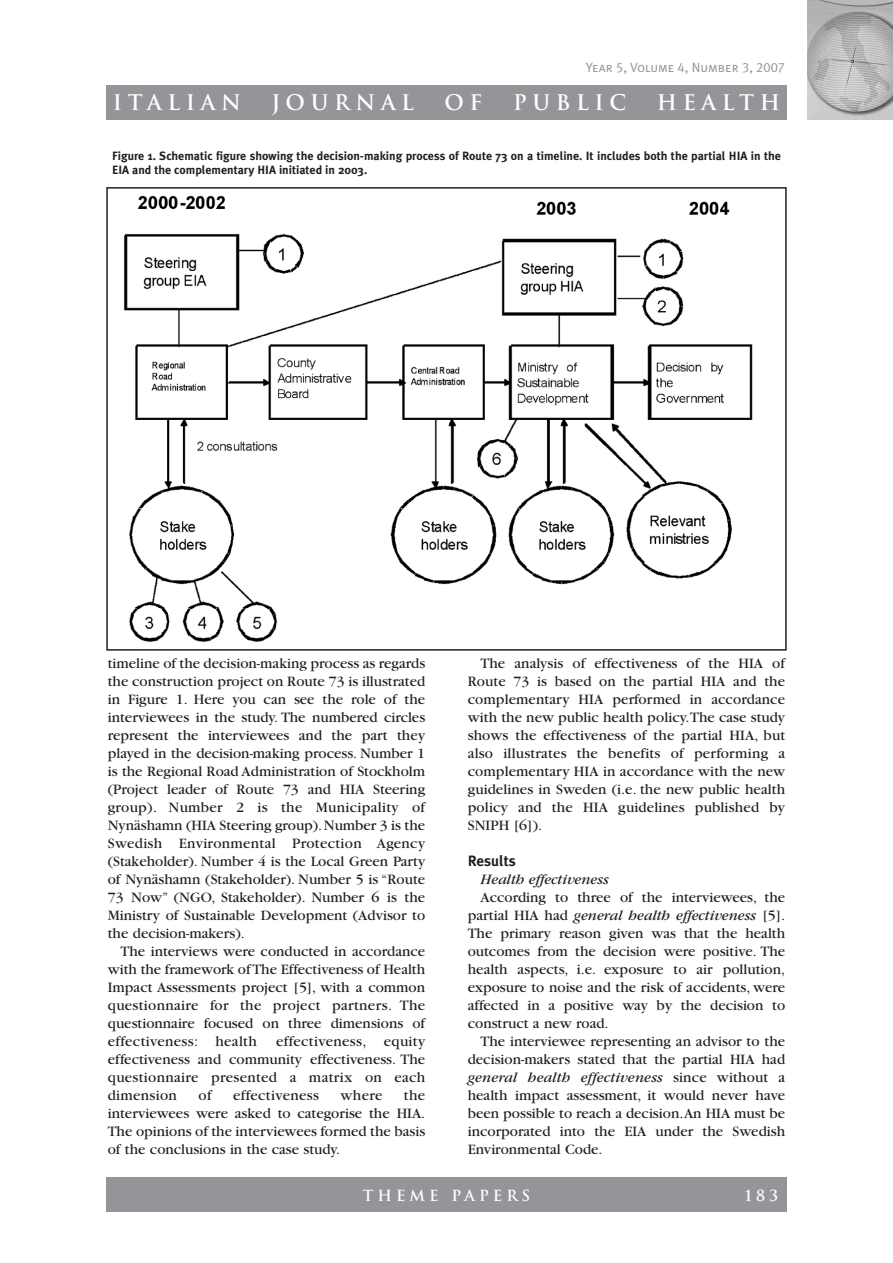
<style>
.page{position:relative;width:893px;height:1263px;background:#fff}
.page>*{position:absolute;margin:0;border:0;box-sizing:border-box;transform-origin:0 0}
.t1{font:700 21px "Trajan";letter-spacing:.265em;color:#fff}
.t2{font:15px/18px "Garamond";color:#231f20;text-align:justify}
.t3{font:italic 15px "Garamond";color:#231f20}
.t4{font:700 15px "Trajan";letter-spacing:.265em;color:#fff}
.t5{font:15px "Garamond";letter-spacing:.02em;color:#231f20}
.t6{font:700 15px "Meta Plus";color:#231f20}
.t7{font:13.5px "Meta Plus Normal Caps";color:#939598}
.t8{font:700 12px/14.4px "Meta Plus";color:#231f20}
.s1{font-style:italic}
</style>
<div class="page">
<div style="left:106px;top:85px;width:681px;height:34px;background:#939598"></div>
<div style="left:106px;top:1178px;width:681px;height:34px;background:#939598"></div>
<img style="left:808px;top:0;width:85px;height:119px">
<img style="left:124px;top:195px;width:629px;height:447px">
<div style="left:106px;top:187px;width:681px;height:464px;border:2px solid #231f20"></div>
<p class="t7" style="left:586px;top:59px;width:201px">Year 5, Volume 4, Number 3, 2007</p>
<h1 class="t1" style="left:113px;top:90px;width:130px">ITALIAN</h1>
<h1 class="t1" style="left:272px;top:90px;width:144px">JOURNAL</h1>
<h1 class="t1" style="left:445px;top:90px;width:39px">O F</h1>
<h1 class="t1" style="left:513px;top:90px;width:115px">PUBLIC</h1>
<h1 class="t1" style="left:657px;top:90px;width:125px">HEALTH</h1>
<p class="t8" style="left:112px;top:148px;width:670px">Figure 1. Schematic figure showing the decision-making process of Route 73 on a timeline. It includes both the partial HIA in the<br>EIA and the complementary HIA initiated in 2003.</p>
<p class="t2" style="left:108px;top:655px;width:319px">timeline of the decision-making process as regards the construction project on Route 73 is illustrated in Figure 1. Here you can see the role of the interviewees in the study. The numbered circles represent the interviewees and the part they played in the decision-making process. Number 1 is the Regional Road Administration of Stockholm (Project leader of Route 73 and HIA Steering group). Number 2 is the Municipality of Nynäshamn (HIA Steering group).Number 3 is the Swedish Environmental Protection Agency (Stakeholder). Number 4 is the Local Green Party of Nynäshamn (Stakeholder). Number 5 is “Route 73 Now” (NGO, Stakeholder). Number 6 is the Ministry of Sustainable Development (Advisor to the decision-makers).</p>
<p class="t2" style="left:108px;top:943px;width:319px;text-indent:13px">The interviews were conducted in accordance with the framework ofThe Effectiveness of Health Impact Assessments project [5], with a common questionnaire for the project partners. The questionnaire focused on three dimensions of effectiveness: health</p>
<p class="t2" style="left:468px;top:655px;width:319px;text-indent:13px">The analysis of effectiveness of the HIA of Route 73 is based on the partial HIA and the complementary HIA performed in accordance with the new public health policy.The case study shows the effectiveness of the partial HIA, but also illustrates the benefits of performing a complementary HIA in accordance with the new guidelines in Sweden (i.e. the new public health policy and the HIA guidelines published by SNIPH [6]).</p>
<p class="t6" style="left:468px;top:852px;width:49px">Results</p>
<p class="t3" style="left:480px;top:874px;width:130px">Health effectiveness</p>
<p class="t2" style="left:468px;top:889px;width:319px;text-indent:13px">According to three of the interviewees, the partial HIA had <span class="s1">general health effectiveness</span> [5].<br>The primary reason given was that the health outcomes from the decision were positive. The health aspects, i.e. exposure to air pollution, exposure to noise and the risk of accidents, were affected in a positive way by the decision to construct a new road.</p>
<p class="t2" style="left:468px;top:1033px;width:319px;text-indent:13px">The interviewee representing an advisor to the decision-makers stated that the partial HIA had <span class="s1">general health effectiveness</span> since without a health impact assessment, it would never have been possible to reach a decision.An HIA must be incorporated into the EIA under the Swedish Environmental Code.</p>
<p class="t4" style="left:363px;top:1186px;width:169px">THEME PAPERS</p>
<p class="t4" style="left:745px;top:1186px;width:35px">183</p>
<p class="t2" style="left:108px;top:1033px;width:319px;text-indent:168px">effectiveness, equity effectiveness and community effectiveness. The questionnaire presented a matrix on each dimension</p>
<p class="t2" style="left:108px;top:1087px;width:319px;text-indent:296px">the interviewees were asked to categorise the HIA.<br>The opinions of the interviewees formed the basis of the conclusions in the case study.</p>
<p class="t2" style="left:199px;top:1087px;width:15px">of</p>
<p class="t5" style="left:233px;top:1090px;width:87px">effectiveness</p>
<p class="t2" style="left:340px;top:1087px;width:43px">where</p>
</div>
